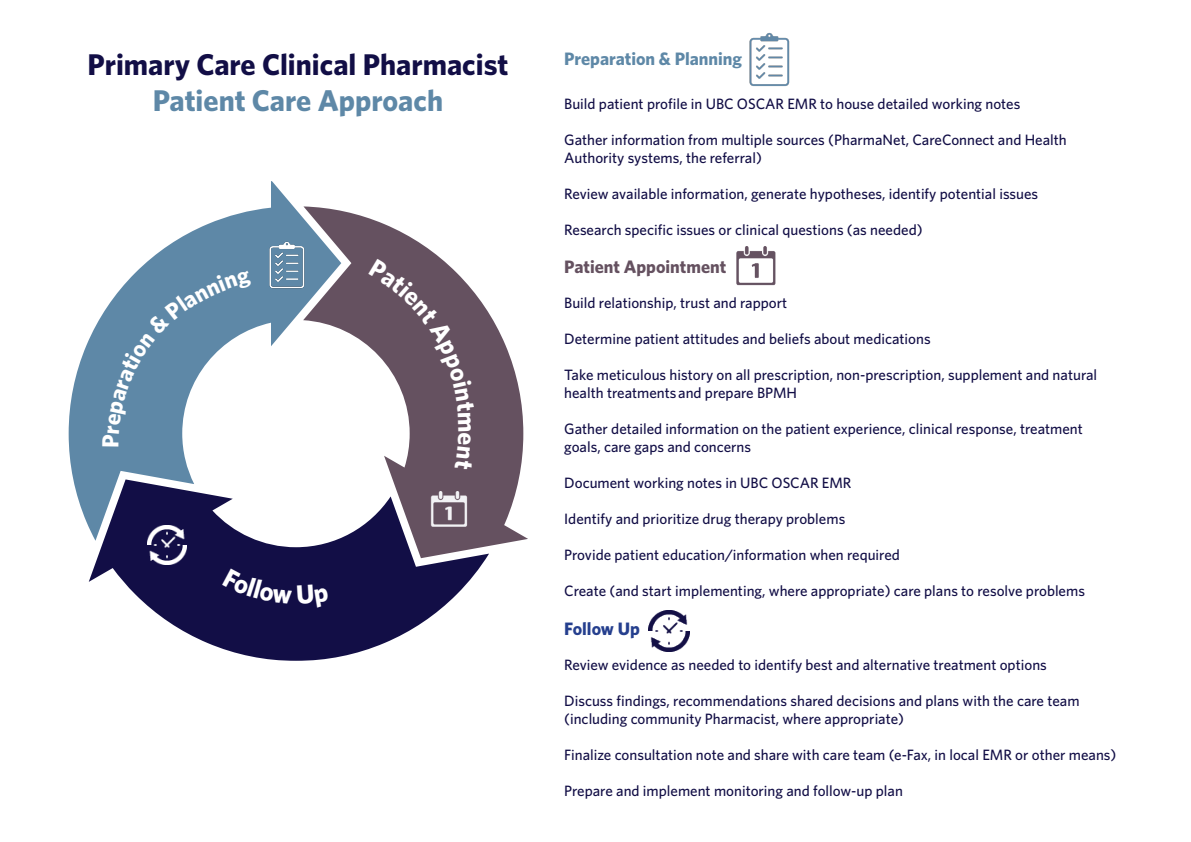
<style>
.page{position:relative;width:1191px;height:842px;background:#fff}
.page>*{position:absolute;margin:0;border:0;box-sizing:border-box;transform-origin:0 0}
.t1{font:700 30px/36px "Whitney";color:#120e46;text-align:center}
.t2{font:700 18px "Whitney";color:#5e88a7}
.t3{font:700 18px "Whitney";color:#655160}
.t4{font:700 18px "Whitney";color:#253f8e}
.t5{font:500 15px/18px "Whitney";color:#120e46}
.s1{color:#5e88a7}
</style>
<div class="page">
<svg style="left:341px;top:210px;width:187px;height:336px"></svg>
<svg style="left:89px;top:479px;width:400px;height:181px;fill:#120e46"></svg>
<svg style="left:69px;top:182px;width:272px;height:359px"></svg>
<img style="left:269px;top:241px;width:36px;height:49px">
<img style="left:428px;top:492px;width:44px;height:40px">
<img style="left:648px;top:611px;width:41px;height:41px">
<img style="left:736px;top:247px;width:40px;height:39px">
<img style="left:749px;top:32px;width:41px;height:54px">
<img style="left:148px;top:525px;width:38px;height:39px">
<svg style="left:102px;top:271px;width:155px;height:179px"></svg>
<svg style="left:366px;top:259px;width:116px;height:214px"></svg>
<div style="left:220px;top:569px;width:157px;height:60px;background:#120e46"></div>
<p class="t1" style="left:87px;top:46px;width:422px">Primary Care Clinical Pharmacist<br><span class="s1">Patient Care Approach</span></p>
<p class="t2" style="left:564px;top:47px;width:179px">Preparation &amp; Planning</p>
<p class="t5" style="left:564px;top:94px;width:457px">Build patient profile in UBC OSCAR EMR to house detailed working notes</p>
<p class="t5" style="left:564px;top:130px;width:504px">Gather information from multiple sources (PharmaNet, CareConnect and Health<br>Authority systems, the referral)</p>
<p class="t5" style="left:564px;top:184px;width:475px">Review available information, generate hypotheses, identify potential issues</p>
<p class="t5" style="left:564px;top:220px;width:360px">Research specific issues or clinical questions (as needed)</p>
<p class="t3" style="left:564px;top:254px;width:164px">Patient Appointment</p>
<p class="t5" style="left:564px;top:294px;width:225px">Build relationship, trust and rapport</p>
<p class="t5" style="left:564px;top:330px;width:368px">Determine patient attitudes and beliefs about medications</p>
<p class="t5" style="left:564px;top:366px;width:534px">Take meticulous history on all prescription, non-prescription, supplement and natural health treatments and prepare BPMH</p>
<p class="t5" style="left:564px;top:420px;width:520px">Gather detailed information on the patient experience, clinical response, treatment goals, care gaps and concerns</p>
<p class="t5" style="left:564px;top:474px;width:289px">Document working notes in UBC OSCAR EMR</p>
<p class="t5" style="left:564px;top:510px;width:282px">Identify and prioritize drug therapy problems</p>
<p class="t5" style="left:564px;top:546px;width:337px">Provide patient education/information when required</p>
<p class="t5" style="left:564px;top:582px;width:522px">Create (and start implementing, where appropriate) care plans to resolve problems</p>
<p class="t4" style="left:564px;top:617px;width:77px">Follow Up</p>
<p class="t5" style="left:564px;top:655px;width:484px">Review evidence as needed to identify best and alternative treatment options</p>
<p class="t5" style="left:564px;top:691px;width:517px">Discuss findings, recommendations shared decisions and plans with the care team (including community Pharmacist, where appropriate)</p>
<p class="t5" style="left:564px;top:745px;width:553px">Finalize consultation note and share with care team (e-Fax, in local EMR or other means)</p>
<p class="t5" style="left:564px;top:781px;width:340px">Prepare and implement monitoring and follow-up plan</p>
</div>
